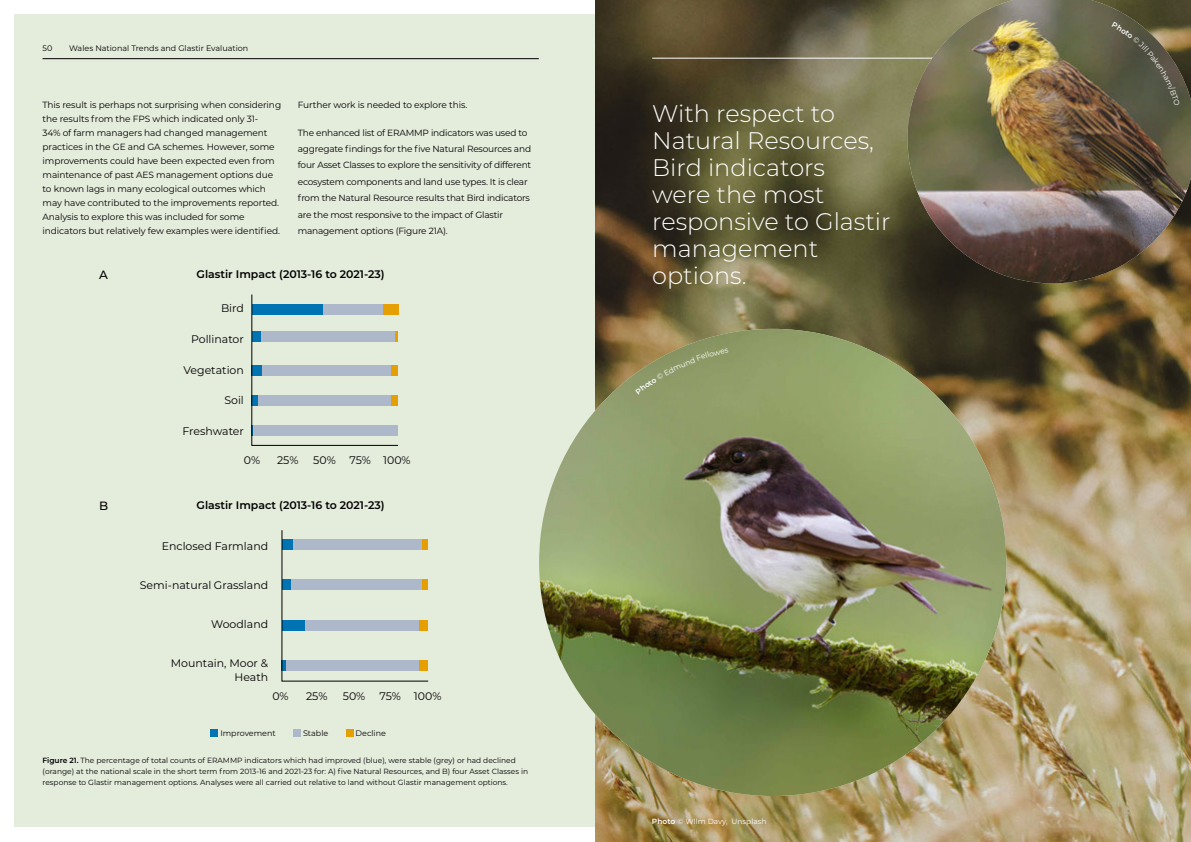
<style>
.page{position:relative;width:1191px;height:842px;background:#fff}
.page>*{position:absolute;margin:0;border:0;box-sizing:border-box;transform-origin:0 0}
.t1{font:300 24px/27px "Montserrat";color:#fff}
.t2{font:500 12px "Montserrat";color:#000}
.t3{font:11px/13.7px "Montserrat";color:#000;text-align:right}
.t4{font:600 11px "Montserrat";color:#000}
.t5{font:9px/14px "Montserrat";letter-spacing:-.02em;color:#000}
.t6{font:8px "Montserrat";color:#000}
.t7{font:8px "Montserrat";color:#fff}
.t8{font:7.5px/11px "Montserrat";color:#000}
.t9{font:7.5px "Montserrat";color:#fff}
.s1{font-weight:600}
</style>
<div class="page">
<div style="left:14px;top:14px;width:1162px;height:813px;background:#e4ecdc"></div>
<hr style="left:43px;top:58px;width:496px;height:1px;background:#000">
<div style="left:346px;top:729px;width:7px;height:7px;background:#e69f03"></div>
<div style="left:293px;top:729px;width:7px;height:7px;background:#adb9ca"></div>
<div style="left:210px;top:729px;width:7px;height:7px;background:#0073b3"></div>
<svg style="left:251px;top:294px;width:147px;height:152px"></svg>
<svg style="left:281px;top:530px;width:147px;height:151px"></svg>
<img style="left:595px;top:0;width:596px;height:842px">
<hr style="left:652px;top:58px;width:496px;height:1px;background:#fff">
<img style="left:539px;top:329px;width:467px;height:467px;border-radius:234px">
<img style="left:907px;top:0;width:284px;height:283px">
<svg style="left:635px;top:348px;width:93px;height:46px;background:#909763"></svg>
<svg style="left:1111px;top:22px;width:69px;height:83px;background:#5b5844"></svg>
<p class="t6" style="left:43px;top:43px;width:11px">50</p>
<p class="t6" style="left:69px;top:43px;width:181px">Wales National Trends and Glastir Evaluation</p>
<p class="t7" style="left:1141px;top:43px;width:9px">51</p>
<p class="t5" style="left:43px;top:97px;width:240px">This result is perhaps not surprising when considering the results from the FPS which indicated only 31-<br>34% of farm managers had changed management practices in the GE and GA schemes. However, some improvements could have been expected even from maintenance of past AES management options due to known lags in many ecological outcomes which may have contributed to the improvements reported.<br>Analysis to explore this was included for some indicators but relatively few examples were identified.</p>
<p class="t5" style="left:298px;top:97px;width:171px">Further work is needed to explore this.</p>
<p class="t5" style="left:298px;top:124px;width:235px;line-height:16.4px">The enhanced list of ERAMMP indicators was used to aggregate findings for the five Natural Resources and four Asset Classes to explore the sensitivity of different ecosystem components and land use types. It is clear from the Natural Resource results that Bird indicators are the most responsive to the impact of Glastir management options (Figure 21A).</p>
<h2 class="t2" style="left:99px;top:266px;width:10px">A</h2>
<p class="t4" style="left:196px;top:266px;width:190px">Glastir Impact (2013-16 to 2021-23)</p>
<p class="t3" style="left:221px;top:301px;width:24px">Bird</p>
<p class="t3" style="left:191px;top:332px;width:54px">Pollinator</p>
<p class="t3" style="left:183px;top:362px;width:62px">Vegetation</p>
<p class="t3" style="left:224px;top:393px;width:21px">Soil</p>
<p class="t3" style="left:182px;top:424px;width:63px">Freshwater</p>
<p class="t3" style="left:244px;top:453px;width:18px">0%</p>
<p class="t3" style="left:313px;top:453px;width:24px">50%</p>
<p class="t3" style="left:383px;top:453px;width:29px">100%</p>
<p class="t3" style="left:277px;top:453px;width:23px">25%</p>
<p class="t3" style="left:349px;top:453px;width:23px">75%</p>
<h2 class="t2" style="left:99px;top:497px;width:11px">B</h2>
<p class="t4" style="left:196px;top:497px;width:190px">Glastir Impact (2013-16 to 2021-23)</p>
<p class="t3" style="left:162px;top:539px;width:108px">Enclosed Farmland</p>
<p class="t3" style="left:140px;top:578px;width:130px">Semi-natural Grassland</p>
<p class="t3" style="left:211px;top:617px;width:59px">Woodland</p>
<p class="t3" style="left:171px;top:656px;width:99px">Mountain, Moor &amp;<br>Heath</p>
<p class="t3" style="left:272px;top:689px;width:18px">0%</p>
<p class="t3" style="left:343px;top:689px;width:24px">50%</p>
<p class="t3" style="left:414px;top:689px;width:29px">100%</p>
<p class="t3" style="left:306px;top:689px;width:23px">25%</p>
<p class="t3" style="left:379px;top:689px;width:23px">75%</p>
<p class="t6" style="left:220px;top:727px;width:57px">Improvement</p>
<p class="t6" style="left:303px;top:727px;width:27px">Stable</p>
<p class="t6" style="left:355px;top:727px;width:32px">Decline</p>
<p class="t8" style="left:43px;top:755px;width:487px"><span class="s1">Figure 21.</span> The percentage of total counts of ERAMMP indicators which had improved (blue), were stable (grey) or had declined (orange) at the national scale in the short term from 2013-16 and 2021-23 for: A) five Natural Resources, and B) four Asset Classes in response to Glastir management options. Analyses were all carried out relative to land without Glastir management options.</p>
<h1 class="t1" style="left:652px;top:100px;width:240px">With respect to<br>Natural Resources,<br>Bird indicators<br>were the most responsive to Glastir management options.</h1>
<p class="t9" style="left:652px;top:816px;width:116px"><span class="s1">Photo</span> © Wllm Davy, Unsplash</p>
</div>
